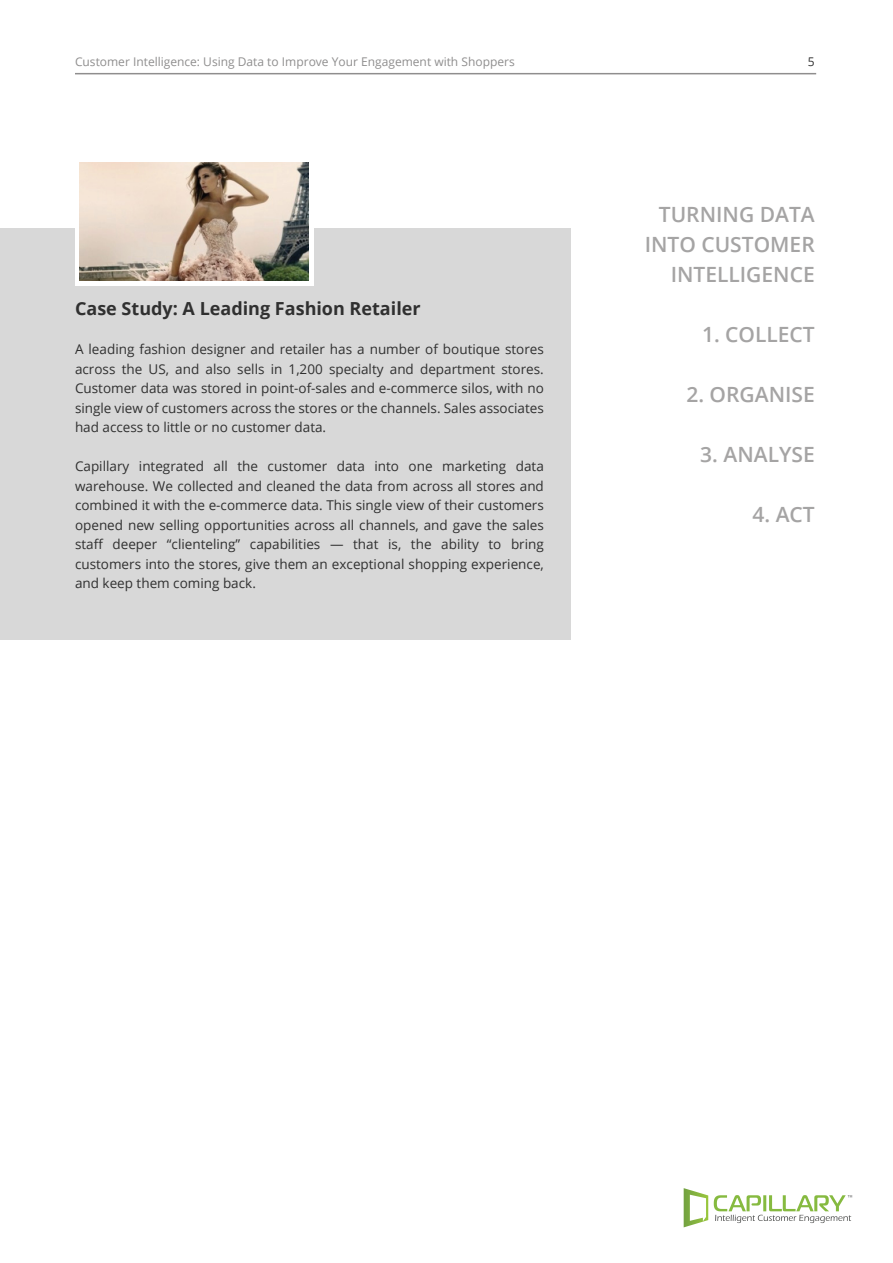
<style>
.page{position:relative;width:893px;height:1263px;background:#fff}
.page>*{position:absolute;margin:0;border:0;box-sizing:border-box;transform-origin:0 0}
.t1{font:600 21px/30px "Open Sans";color:#a5a4a4;text-align:right}
.t2{font:700 18px "Open Sans";color:#303030}
.t3{font:13.5px/19.5px "Open Sans";color:#303030;text-align:justify}
.t4{font:12px "Open Sans";color:#8f8e8e}
.t5{font:12px "Open Sans";color:#303030}
</style>
<div class="page">
<div style="left:0;top:228px;width:570px;height:411px;background:#d8d8d8"></div>
<svg style="left:714px;top:1195px;width:138px;height:28px"></svg>
<svg style="left:684px;top:1188px;width:24px;height:39px"></svg>
<hr style="left:75px;top:73px;width:741px;height:1px;background:#8f8e8e">
<div style="left:75px;top:149px;width:238px;height:137px;background:#fff"></div>
<img style="left:80px;top:162px;width:229px;height:119px">
<p class="t4" style="left:75px;top:53px;width:441px">Customer Intelligence: Using Data to Improve Your Engagement with Shoppers</p>
<h2 class="t2" style="left:75px;top:296px;width:347px">Case Study: A Leading Fashion Retailer</h2>
<p class="t3" style="left:75px;top:339px;width:470px">A leading fashion designer and retailer has a number of boutique stores across the US, and also sells in 1,200 specialty and department stores.<br>Customer data was stored in point-of-sales and e-commerce silos, with no single view of customers across the stores or the channels. Sales associates had access to little or no customer data.</p>
<p class="t3" style="left:75px;top:456px;width:470px">Capillary integrated all the customer data into one marketing data warehouse. We collected and cleaned the data from across all stores and combined it with the e-commerce data. This single view of their customers opened new selling opportunities across all channels, and gave the sales staff deeper “clienteling” capabilities — that is, the ability to bring customers into the stores, give them an exceptional shopping experience, and keep them coming back.</p>
<p class="t5" style="left:808px;top:53px;width:8px">5</p>
<h1 class="t1" style="left:645px;top:199px;width:172px">TURNING DATA<br>INTO CUSTOMER<br>INTELLIGENCE</h1>
<h1 class="t1" style="left:702px;top:319px;width:114px">1. COLLECT</h1>
<h1 class="t1" style="left:686px;top:379px;width:130px">2. ORGANISE</h1>
<h1 class="t1" style="left:700px;top:439px;width:116px">3. ANALYSE</h1>
<h1 class="t1" style="left:752px;top:499px;width:64px">4. ACT</h1>
</div>
